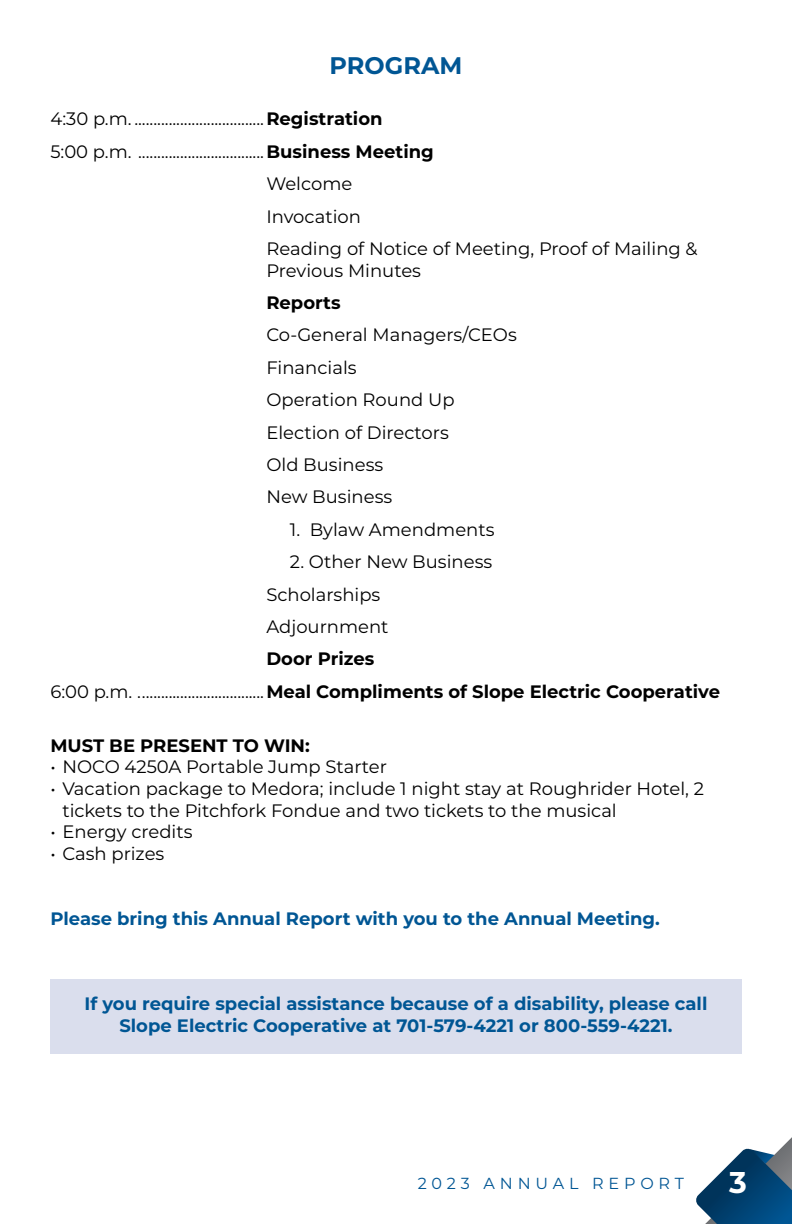
<style>
.page{position:relative;width:792px;height:1224px;background:#fff}
.page>*{position:absolute;margin:0;border:0;box-sizing:border-box;transform-origin:0 0}
.t1{font:700 30px "Montserrat";color:#fff}
.t2{font:700 24px "Montserrat";color:#005694}
.t3{font:18px/32.4px "Montserrat";color:#000}
.t4{font:700 18px/21.6px "Montserrat";color:#005694;text-align:center}
.t5{font:700 18px/32.4px "Montserrat";color:#000}
.t6{font:16px "Montserrat";letter-spacing:.3em;color:#005694}
.s1{font-weight:700}
.s2{font-weight:400}
</style>
<div class="page">
<div style="left:50px;top:979px;width:692px;height:75px;background:#dadeed"></div>
<svg style="left:696px;top:1137px;width:96px;height:87px"></svg>
<h2 class="t2" style="left:330px;top:48px;width:134px">PROGRAM</h2>
<p class="t3" style="left:50px;top:102px;width:334px">4:30 p.m. ..................................<span class="s1">Registration</span></p>
<p class="t3" style="left:50px;top:135px;width:385px">5:00 p.m. .................................<span class="s1">Business Meeting</span></p>
<p class="t3" style="left:266px;top:167px;width:87px">Welcome</p>
<p class="t3" style="left:266px;top:199px;width:96px">Invocation</p>
<p class="t3" style="left:266px;top:232px;width:433px">Reading of Notice of Meeting, Proof of Mailing &amp;</p>
<p class="t3" style="left:266px;top:253px;width:156px">Previous Minutes</p>
<p class="t5" style="left:266px;top:286px;width:76px">Reports</p>
<p class="t3" style="left:266px;top:318px;width:252px">Co-General Managers/CEOs<br>Financials<br>Operation Round Up<br>Election of Directors<br>Old Business<br>New Business</p>
<p class="t3" style="left:290px;top:513px;width:206px">1. Bylaw Amendments</p>
<p class="t3" style="left:266px;top:545px;width:227px;text-indent:24px">2. Other New Business<br>Scholarships<br>Adjournment</p>
<p class="t5" style="left:50px;top:642px;width:671px;text-indent:216px">Door Prizes<br><span class="s2">6:00 p.m. .................................</span>Meal Compliments of Slope Electric Cooperative</p>
<p class="t5" style="left:50px;top:728px;width:261px">MUST BE PRESENT TO WIN:</p>
<p class="t3" style="left:50px;top:750px;width:338px">• NOCO 4250A Portable Jump Starter</p>
<p class="t3" style="left:62px;top:777px;width:643px;line-height:21.6px;text-indent:-12px">• Vacation package to Medora; include 1 night stay at Roughrider Hotel, 2 tickets to the Pitchfork Fondue and two tickets to the musical</p>
<p class="t3" style="left:50px;top:815px;width:144px">• Energy credits</p>
<p class="t3" style="left:50px;top:837px;width:115px">• Cash prizes</p>
<p class="t4" style="left:50px;top:907px;width:611px">Please bring this Annual Report with you to the Annual Meeting.</p>
<p class="t4" style="left:85px;top:992px;width:624px">If you require special assistance because of a disability, please call<br>Slope Electric Cooperative at 701-579-4221 or 800-559-4221.</p>
<p class="t6" style="left:418px;top:1172px;width:268px">2023 ANNUAL REPORT</p>
<h1 class="t1" style="left:729px;top:1161px;width:19px">3</h1>
</div>
